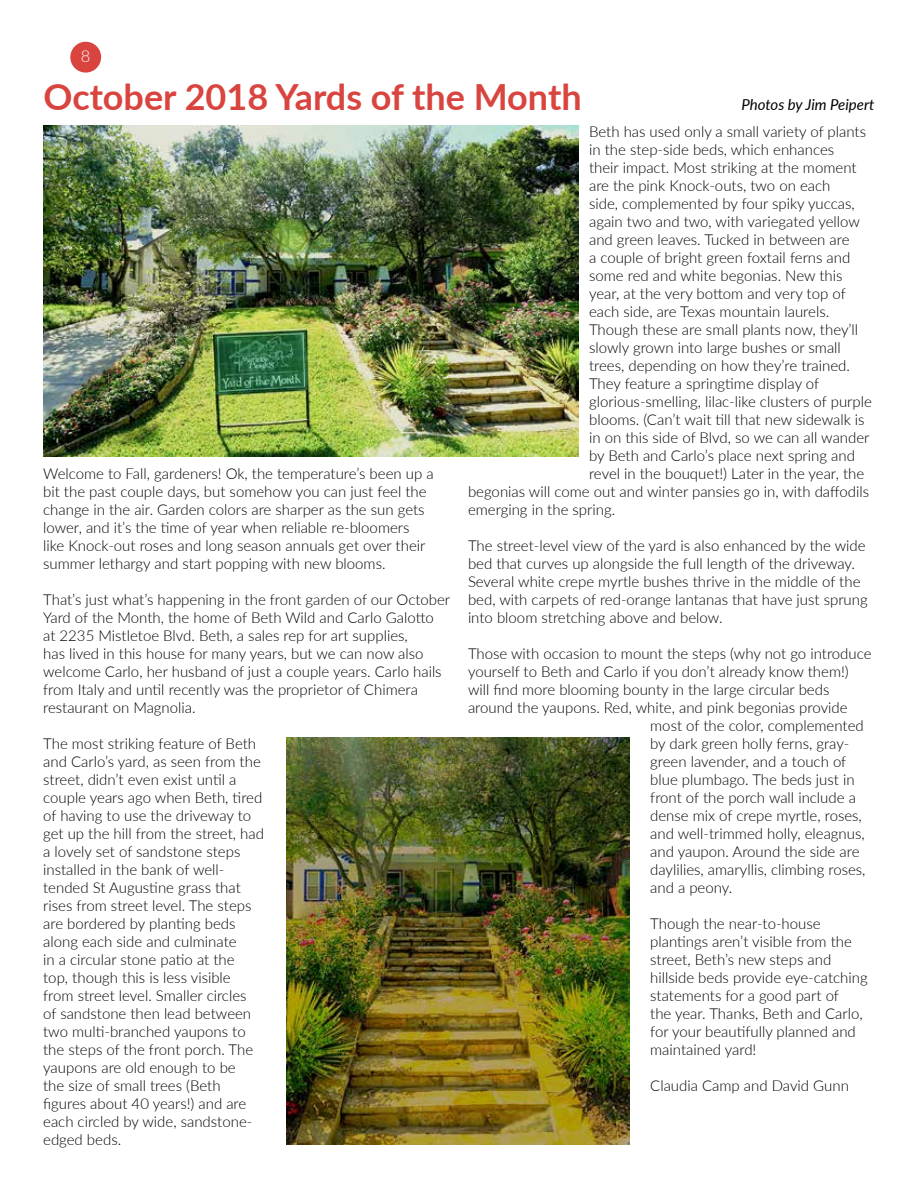
<style>
.page{position:relative;width:918px;height:1188px;background:#fff}
.page>*{position:absolute;margin:0;border:0;box-sizing:border-box;transform-origin:0 0}
.t1{font:700 36px "Lato";color:#d9443f}
.t2{font:300 16.5px "Lato";color:#fff}
.t3{font:300 15px/18px "Lato";color:#000}
.t4{font:italic 15px "Lato";color:#000}
</style>
<div class="page">
<div style="left:70px;top:42px;width:31px;height:31px;background:#d9443f;border-radius:50%"></div>
<img style="left:44px;top:125px;width:534px;height:332px">
<img style="left:287px;top:738px;width:343px;height:406px">
<p class="t2" style="left:81px;top:45px;width:11px">8</p>
<h1 class="t1" style="left:44px;top:70px;width:540px">October 2018 Yards of the Month</h1>
<p class="t4" style="left:741px;top:94px;width:135px">Photos by Jim Peipert</p>
<p class="t3" style="left:43px;top:464px;width:392px">Welcome to Fall, gardeners! Ok, the temperature’s been up a bit the past couple days, but somehow you can just feel the change in the air. Garden colors are sharper as the sun gets lower, and it’s the time of year when reliable re-bloomers like Knock-out roses and long season annuals get over their summer lethargy and start popping with new blooms.</p>
<p class="t3" style="left:43px;top:590px;width:409px">That’s just what’s happening in the front garden of our October Yard of the Month, the home of Beth Wild and Carlo Galotto<br>at 2235 Mistletoe Blvd. Beth, a sales rep for art supplies,<br>has lived in this house for many years, but we can now also welcome Carlo, her husband of just a couple years. Carlo hails from Italy and until recently was the proprietor of Chimera restaurant on Magnolia.</p>
<p class="t3" style="left:43px;top:734px;width:222px">The most striking feature of Beth and Carlo’s yard, as seen from the street, didn’t even exist until a couple years ago when Beth, tired of having to use the driveway to get up the hill from the street, had a lovely set of sandstone steps installed in the bank of well&shy;tended St Augustine grass that rises from street level. The steps are bordered by planting beds along each side and culminate<br>in a circular stone patio at the<br>top, though this is less visible from street level. Smaller circles<br>of sandstone then lead between two multi-branched yaupons to the steps of the front porch. The yaupons are old enough to be<br>the size of small trees (Beth figures about 40 years!) and are each circled by wide, sandstone&shy;edged beds.</p>
<p class="t3" style="left:589px;top:122px;width:279px">Beth has used only a small variety of plants</p>
<p class="t3" style="left:589px;top:140px;width:247px">in the step-side beds, which enhances</p>
<p class="t3" style="left:589px;top:158px;width:269px">their impact. Most striking at the moment</p>
<p class="t3" style="left:589px;top:176px;width:243px">are the pink Knock-outs, two on each</p>
<p class="t3" style="left:589px;top:194px;width:267px">side, complemented by four spiky yuccas,</p>
<p class="t3" style="left:589px;top:212px;width:272px">again two and two, with variegated yellow</p>
<p class="t3" style="left:589px;top:230px;width:262px">and green leaves. Tucked in between are</p>
<p class="t3" style="left:589px;top:248px;width:263px">a couple of bright green foxtail ferns and</p>
<p class="t3" style="left:589px;top:266px;width:255px">some red and white begonias. New this</p>
<p class="t3" style="left:589px;top:284px;width:258px">year, at the very bottom and very top of</p>
<p class="t3" style="left:589px;top:302px;width:242px">each side, are Texas mountain laurels.</p>
<p class="t3" style="left:589px;top:320px;width:271px">Though these are small plants now, they’ll</p>
<p class="t3" style="left:589px;top:338px;width:253px">slowly grown into large bushes or small</p>
<p class="t3" style="left:589px;top:356px;width:262px">trees, depending on how they’re trained.</p>
<p class="t3" style="left:589px;top:374px;width:232px">They feature a springtime display of</p>
<p class="t3" style="left:589px;top:392px;width:284px">glorious-smelling, lilac-like clusters of purple</p>
<p class="t3" style="left:589px;top:410px;width:277px">blooms. (Can’t wait till that new sidewalk is</p>
<p class="t3" style="left:589px;top:428px;width:282px">in on this side of Blvd, so we can all wander</p>
<p class="t3" style="left:589px;top:446px;width:267px">by Beth and Carlo’s place next spring and</p>
<p class="t3" style="left:589px;top:464px;width:277px">revel in the bouquet!) Later in the year, the</p>
<p class="t3" style="left:468px;top:482px;width:403px">begonias will come out and winter pansies go in, with daffodils</p>
<p class="t3" style="left:468px;top:500px;width:149px">emerging in the spring.</p>
<p class="t3" style="left:468px;top:536px;width:401px">The street-level view of the yard is also enhanced by the wide bed that curves up alongside the full length of the driveway.<br>Several white crepe myrtle bushes thrive in the middle of the bed, with carpets of red-orange lantanas that have just sprung into bloom stretching above and below.</p>
<p class="t3" style="left:468px;top:644px;width:405px">Those with occasion to mount the steps (why not go introduce</p>
<p class="t3" style="left:468px;top:662px;width:382px">yourself to Beth and Carlo if you don’t already know them!)</p>
<p class="t3" style="left:468px;top:680px;width:363px">will find more blooming bounty in the large circular beds</p>
<p class="t3" style="left:468px;top:698px;width:381px">around the yaupons. Red, white, and pink begonias provide</p>
<p class="t3" style="left:650px;top:716px;width:215px">most of the color, complemented</p>
<p class="t3" style="left:650px;top:734px;width:201px">by dark green holly ferns, gray-</p>
<p class="t3" style="left:650px;top:752px;width:198px">green lavender, and a touch of</p>
<p class="t3" style="left:650px;top:770px;width:206px">blue plumbago. The beds just in</p>
<p class="t3" style="left:650px;top:788px;width:207px">front of the porch wall include a</p>
<p class="t3" style="left:650px;top:806px;width:213px">dense mix of crepe myrtle, roses,</p>
<p class="t3" style="left:650px;top:824px;width:216px">and well-trimmed holly, eleagnus,</p>
<p class="t3" style="left:650px;top:842px;width:211px">and yaupon. Around the side are</p>
<p class="t3" style="left:650px;top:860px;width:217px">daylilies, amaryllis, climbing roses,</p>
<p class="t3" style="left:650px;top:878px;width:84px">and a peony.</p>
<p class="t3" style="left:650px;top:914px;width:219px">Though the near-to-house plantings aren’t visible from the street, Beth’s new steps and hillside beds provide eye-catching statements for a good part of<br>the year. Thanks, Beth and Carlo, for your beautifully planned and maintained yard!</p>
<p class="t3" style="left:650px;top:1076px;width:200px">Claudia Camp and David Gunn</p>
</div>
